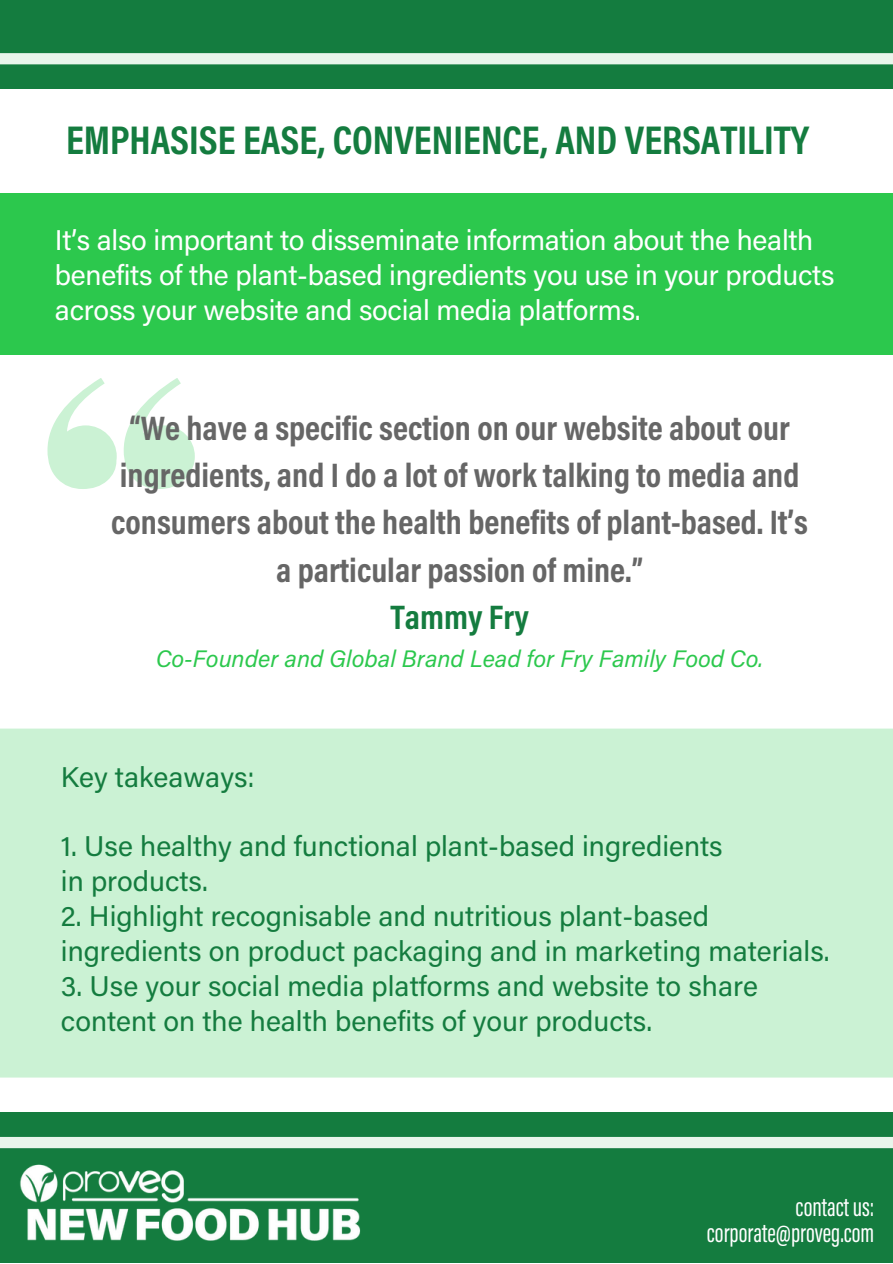
<style>
.page{position:relative;width:893px;height:1264px;background:#fff}
.page>*{position:absolute;margin:0;border:0;box-sizing:border-box;transform-origin:0 0}
.t1{font:700 40.5px "Acumin Pro Cond";color:#147c3f}
.t2{font:700 34.35px/47.2px "Acumin Pro Cond";color:#666;text-align:center}
.t3{font:700 34.35px "Acumin Pro Cond";color:#147c3f}
.t4{font:28.5px/34.8px "Acumin Pro";color:#147c3f}
.t5{font:28.5px/34.8px "Acumin Pro";letter-spacing:-.01em;color:#fff}
.t6{font:27px "Acumin Pro Extra Cond";color:#fff}
.t7{font:italic 23.85px "Acumin Pro";color:#2cc84d}
</style>
<div class="page">
<div style="left:0;top:1112px;width:892px;height:150px;background:#147c3f"></div>
<div style="left:0;top:1136px;width:892px;height:12px;background:#e9f5eb"></div>
<img style="left:4px;top:1148px;width:380px;height:93px">
<div style="left:0;top:0;width:892px;height:89px;background:#147c3f"></div>
<div style="left:0;top:53px;width:892px;height:11px;background:#e9f5eb"></div>
<div style="left:0;top:193px;width:892px;height:162px;background:#2cc84d"></div>
<svg style="left:47px;top:378px;width:70px;height:111px"></svg>
<svg style="left:124px;top:378px;width:70px;height:111px"></svg>
<div style="left:0;top:728px;width:892px;height:349px;background:#cbf2d4"></div>
<p class="t1" style="left:66px;top:125px;width:744px">EMPHASISE EASE, CONVENIENCE, AND VERSATILITY</p>
<p class="t5" style="left:55px;top:226px;width:781px">It’s also important to disseminate information about the health benefits of the plant-based ingredients you use in your products across your website and social media platforms.</p>
<p class="t2" style="left:111px;top:408px;width:698px">“We have a specific section on our website about our ingredients, and I do a lot of work talking to media and consumers about the health benefits of plant-based. It’s a particular passion of mine.”</p>
<p class="t3" style="left:390px;top:603px;width:140px">Tammy Fry</p>
<p class="t7" style="left:156px;top:649px;width:608px">Co-Founder and Global Brand Lead for Fry Family Food Co.</p>
<p class="t4" style="left:61px;top:762px;width:195px">Key takeaways:</p>
<p class="t4" style="left:61px;top:832px;width:663px">1. Use healthy and functional plant-based ingredients</p>
<p class="t4" style="left:61px;top:867px;width:148px">in products.</p>
<p class="t4" style="left:61px;top:902px;width:770px">2. Highlight recognisable and nutritious plant-based ingredients on product packaging and in marketing materials.</p>
<p class="t4" style="left:61px;top:971px;width:698px">3. Use your social media platforms and website to share content on the health benefits of your products.</p>
<p class="t6" style="left:795px;top:1196px;width:80px">contactus:</p>
<p class="t6" style="left:706px;top:1222px;width:169px">corporate@proveg.com</p>
</div>
